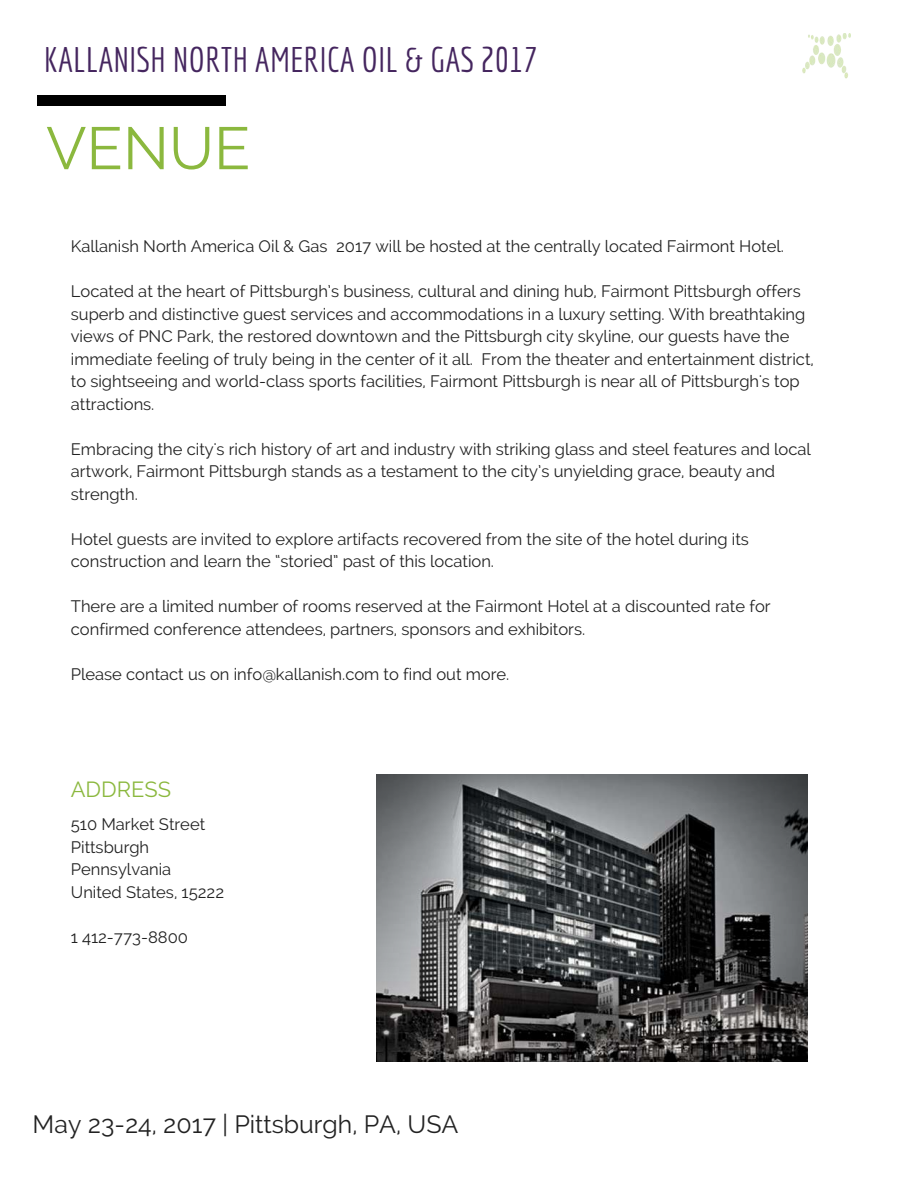
<style>
.page{position:relative;width:918px;height:1188px;background:#fff}
.page>*{position:absolute;margin:0;border:0;box-sizing:border-box;transform-origin:0 0}
.t1{font:59.55px "Raleway";color:#8bb83e}
.t2{font:34.8px "Economica";color:#45265f}
.t3{font:24.9px "Raleway";color:#222}
.t4{font:21.75px "Raleway";color:#8bb83e}
.t5{font:16.5px/22.5px "Raleway";color:#222}
</style>
<div class="page">
<img style="left:802px;top:34px;width:48px;height:45px">
<div style="left:37px;top:96px;width:189px;height:10px;background:#000"></div>
<svg style="left:377px;top:774px;width:431px;height:288px;background:#575859"></svg>
<h2 class="t2" style="left:44px;top:39px;width:495px">KALLANISH NORTH AMERICA OIL &amp; GAS 2017</h2>
<h1 class="t1" style="left:46px;top:113px;width:206px">VENUE</h1>
<p class="t5" style="left:71px;top:235px;width:715px">Kallanish North America Oil &amp; Gas 2017 will be hosted at the centrally located Fairmont Hotel.</p>
<p class="t5" style="left:71px;top:280px;width:745px">Located at the heart of Pittsburgh’s business, cultural and dining hub, Fairmont Pittsburgh offers superb and distinctive guest services and accommodations in a luxury setting. With breathtaking views of PNC Park, the restored downtown and the Pittsburgh city skyline, our guests have the immediate feeling of truly being in the center of it all. From the theater and entertainment district, to sightseeing and world-class sports facilities, Fairmont Pittsburgh is near all of Pittsburgh's top attractions.</p>
<p class="t5" style="left:71px;top:437px;width:742px">Embracing the city's rich history of art and industry with striking glass and steel features and local artwork, Fairmont Pittsburgh stands as a testament to the city’s unyielding grace, beauty and strength.</p>
<p class="t5" style="left:71px;top:527px;width:680px">Hotel guests are invited to explore artifacts recovered from the site of the hotel during its construction and learn the “storied” past of this location.</p>
<p class="t5" style="left:71px;top:595px;width:701px">There are a limited number of rooms reserved at the Fairmont Hotel at a discounted rate for confirmed conference attendees, partners, sponsors and exhibitors.</p>
<p class="t5" style="left:71px;top:662px;width:440px">Please contact us on info@kallanish.com to find out more.</p>
<h3 class="t4" style="left:71px;top:777px;width:102px">ADDRESS</h3>
<p class="t5" style="left:71px;top:813px;width:155px">510 Market Street<br>Pittsburgh<br>Pennsylvania<br>United States, 15222</p>
<p class="t5" style="left:71px;top:926px;width:119px">1 412-773-8800</p>
<h3 class="t3" style="left:33px;top:1109px;width:427px">May 23-24, 2017 | Pittsburgh, PA, USA</h3>
</div>
